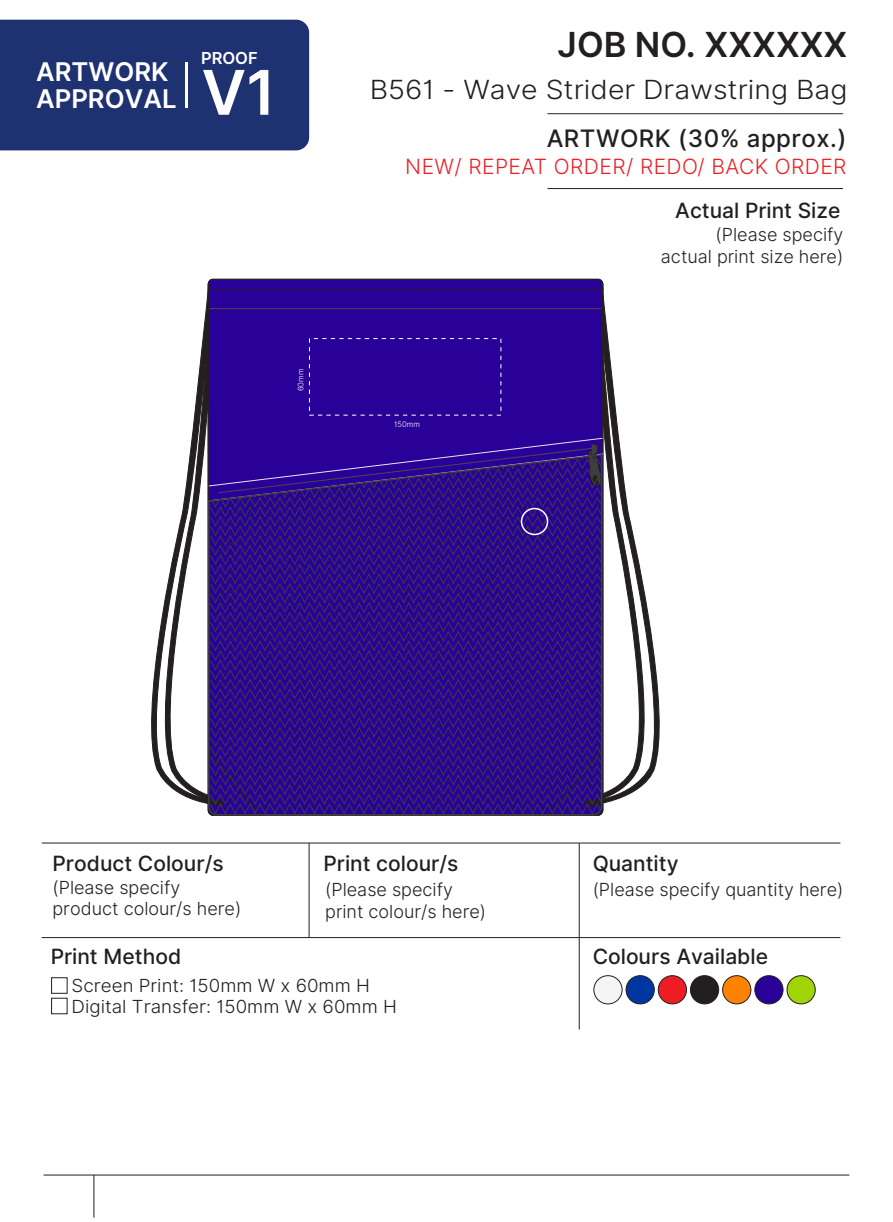
<style>
.page{position:relative;width:893px;height:1222px;background:#fff}
.page>*{position:absolute;margin:0;border:0;box-sizing:border-box;transform-origin:0 0}
.t1{font:600 61.65px "Inter";color:#fff}
.t2{font:600 34.5px "Inter";color:#231f20}
.t3{font:26.4px "Inter Light BETA";color:#231f20;scale:1.08 1}
.t4{font:600 25.8px/26.2px "Inter";color:#fff}
.t5{font:500 24px "Inter";letter-spacing:.02em;color:#231f20}
.t6{font:500 21px "Inter";color:#231f20}
.t7{font:21px "Inter Light BETA";letter-spacing:.02em;color:#ee1d23}
.t8{font:18px/21.6px "Inter Light BETA";color:#231f20}
.t9{font:18px/21.6px "Inter Light BETA";color:#231f20;scale:1.04 1}
.t10{font:600 16.5px "Inter";color:#fff}
.t11{font:7.65px "Inter Light BETA";color:#fff}
</style>
<div class="page">
<div style="left:51px;top:977px;width:16px;height:16px;background:#fff;border:1px solid #231f20"></div>
<div style="left:51px;top:997px;width:16px;height:16px;background:#fff;border:1px solid #231f20"></div>
<hr style="left:94px;top:1174px;width:1px;height:43px;background:#231f20">
<hr style="left:44px;top:1174px;width:805px;height:1px;background:#231f20">
<hr style="left:42px;top:937px;width:798px;height:1px;background:#231f20">
<hr style="left:42px;top:842px;width:798px;height:1px;background:#231f20">
<hr style="left:547px;top:113px;width:296px;height:1px;background:#231f20">
<hr style="left:547px;top:188px;width:296px;height:1px;background:#231f20">
<hr style="left:309px;top:843px;width:1px;height:94px;background:#231f20">
<hr style="left:579px;top:843px;width:1px;height:186px;background:#231f20">
<div style="left:0;top:20px;width:309px;height:130px;background:#1e3170"></div>
<hr style="left:185px;top:62px;width:3px;height:46px;background:#fff">
<svg style="left:142px;top:278px;width:526px;height:601px"></svg>
<svg style="left:207px;top:453px;width:396px;height:363px;background:#2e0e83"></svg>
<div style="left:521px;top:508px;width:27px;height:27px;border:2px solid #fff;border-radius:50%"></div>
<div style="left:594px;top:975px;width:28px;height:28px;background:#f5f5f6;border-radius:14px"></div>
<div style="left:593px;top:975px;width:29px;height:29px;border:1px solid #231f20;border-radius:14px"></div>
<div style="left:626px;top:975px;width:28px;height:28px;background:#0036a0;border-radius:14px"></div>
<div style="left:626px;top:975px;width:28px;height:29px;border:1px solid #231f20;border-radius:14px"></div>
<div style="left:658px;top:975px;width:28px;height:28px;background:#ee1d23;border-radius:14px"></div>
<div style="left:658px;top:975px;width:28px;height:29px;border:1px solid #231f20;border-radius:14px"></div>
<div style="left:690px;top:975px;width:28px;height:28px;background:#231f20;border-radius:14px"></div>
<div style="left:690px;top:975px;width:29px;height:29px;border:1px solid #231f20;border-radius:14px"></div>
<div style="left:722px;top:975px;width:28px;height:28px;background:#ff8200;border-radius:14px"></div>
<div style="left:722px;top:975px;width:29px;height:29px;border:1px solid #231f20;border-radius:14px"></div>
<div style="left:754px;top:975px;width:29px;height:28px;background:#290098;border-radius:14px"></div>
<div style="left:754px;top:975px;width:29px;height:29px;border:1px solid #231f20;border-radius:14px"></div>
<div style="left:787px;top:975px;width:28px;height:28px;background:#9fd406;border-radius:14px"></div>
<div style="left:786px;top:975px;width:29px;height:29px;border:1px solid #231f20;border-radius:14px"></div>
<p class="t10" style="left:201px;top:46px;width:58px">PROOF</p>
<h3 class="t4" style="left:36px;top:58px;width:142px">ARTWORK<br>APPROVAL</h3>
<h1 class="t1" style="left:201px;top:47px;width:76px">V1</h1>
<p class="t11" style="left:295px;top:391px;width:24px;rotate:-90deg">60mm</p>
<h2 class="t2" style="left:557px;top:19px;width:291px">JOB NO. XXXXXX</h2>
<h3 class="t3" style="left:369px;top:71px;width:444px">B561 - Wave Strider Drawstring Bag</h3>
<h3 class="t5" style="left:546px;top:120px;width:301px">ARTWORK (30% approx.)</h3>
<p class="t7" style="left:405px;top:151px;width:443px">NEW/ REPEAT ORDER/ REDO/ BACK ORDER</p>
<p class="t6" style="left:675px;top:195px;width:166px">Actual Print Size</p>
<p class="t11" style="left:394px;top:418px;width:27px">150mm</p>
<p class="t8" style="left:661px;top:224px;width:184px;text-align:right">(Please specify actual print size here)</p>
<p class="t6" style="left:52px;top:847px;width:173px">Product Colour/s</p>
<p class="t6" style="left:323px;top:847px;width:136px">Print colour/s</p>
<p class="t6" style="left:592px;top:847px;width:87px">Quantity</p>
<p class="t8" style="left:52px;top:876px;width:190px">(Please specify product colour/s here)</p>
<p class="t8" style="left:325px;top:878px;width:162px">(Please specify print colour/s here)</p>
<p class="t8" style="left:592px;top:879px;width:252px">(Please specify quantity here)</p>
<p class="t6" style="left:51px;top:941px;width:132px">Print Method</p>
<p class="t9" style="left:72px;top:974px;width:314px">Screen Print: 150mm W x 60mm H<br>Digital Transfer: 150mm W x 60mm H</p>
<p class="t6" style="left:592px;top:941px;width:177px">Colours Available</p>
</div>
